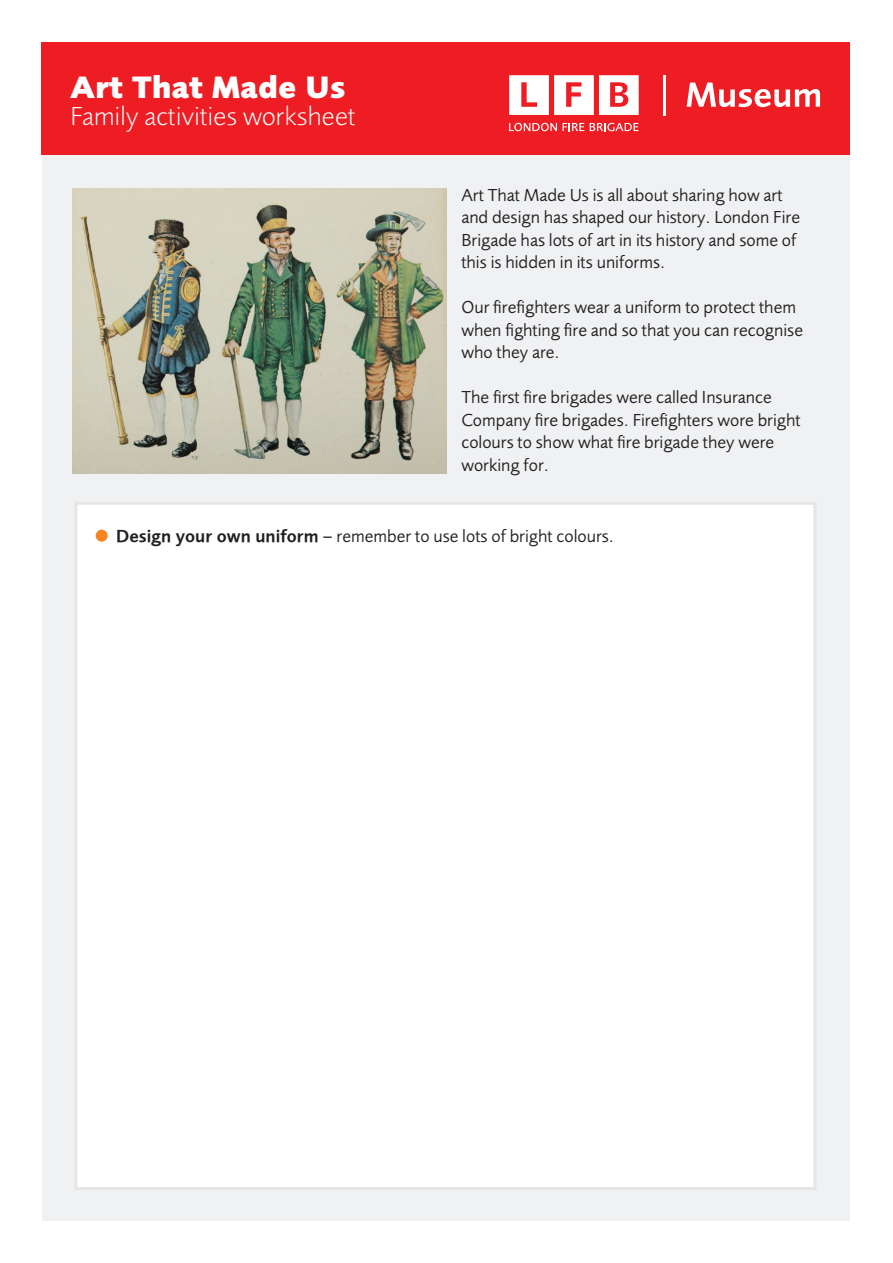
<style>
.page{position:relative;width:893px;height:1263px;background:#fff}
.page>*{position:absolute;margin:0;border:0;box-sizing:border-box;transform-origin:0 0}
.t1{font:800 31.5px "Foundry Sans";color:#fff}
.t2{font:300 27px "Foundry Sans";color:#fff}
.t3{font:18px/22.5px "Foundry Sans";color:#231f20}
.s1{font-family:"Foundry Sans Demi"}
.s2{font-weight:500}
</style>
<div class="page">
<div style="left:43px;top:153px;width:807px;height:1067px;background:#eff1f3"></div>
<img style="left:72px;top:188px;width:374px;height:285px">
<div style="left:74px;top:502px;width:742px;height:688px;background:#fff;border:3px solid #e8e6e5"></div>
<div style="left:96px;top:530px;width:12px;height:12px;background:#f58520;border-radius:50%"></div>
<div style="left:42px;top:43px;width:808px;height:112px;background:#ee1d23"></div>
<hr style="left:663px;top:75px;width:3px;height:40px;background:#fff">
<svg style="left:687px;top:83px;width:133px;height:24px"></svg>
<svg style="left:509px;top:123px;width:48px;height:8px"></svg>
<svg style="left:563px;top:123px;width:21px;height:8px"></svg>
<svg style="left:590px;top:123px;width:48px;height:8px"></svg>
<svg style="left:509px;top:75px;width:130px;height:40px"></svg>
<h1 class="t1" style="left:70px;top:69px;width:277px">Art That Made Us</h1>
<h2 class="t2" style="left:70px;top:100px;width:287px">Family activities worksheet</h2>
<p class="t3" style="left:461px;top:183px;width:340px">Art That Made Us is all about sharing how art and design has shaped our history. London Fire Brigade has lots of art in its history and some of this is hidden in its uniforms.</p>
<p class="t3" style="left:461px;top:296px;width:343px">Our firefighters wear a uniform to protect them when fighting fire and so that you can recognise who they are.</p>
<p class="t3" style="left:461px;top:386px;width:341px">The first fire brigades were called Insurance Company fire brigades. Firefighters wore bright colours to show what fire brigade they were working for.</p>
<p class="t3" style="left:116px;top:524px;width:499px"><span class="s1">Design your own uniform</span> <span class="s2">–</span> remember to use lots of bright colours.</p>
</div>
